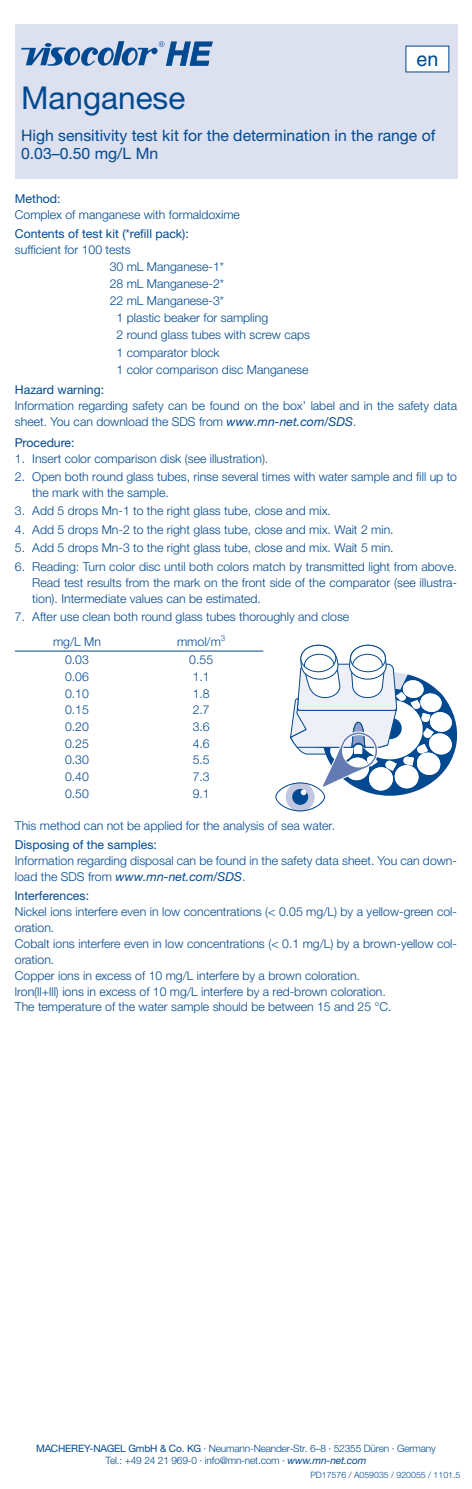
<style>
.page{position:relative;width:472px;height:1489px;background:#fff}
.page>*{position:absolute;margin:0;border:0;box-sizing:border-box;transform-origin:0 0}
.t1{font:31.5px "Helvetica Neue LTW1 G";color:#014990}
.t2{font:19.78px "Helvetica LT Pro";color:#014990}
.t3{font:15.75px/17.5px "Helvetica Neue LTW1 G";color:#014990}
.t4{font:300 12.25px/15.9px "Helvetica Neue LTW1 G";color:#014990}
.t5{font:12.25px "Helvetica Neue LTW1 G";color:#014990}
.t6{font:300 10.15px/12.2px "Helvetica Neue LTW1 G";letter-spacing:-.02em;color:#014990;text-align:center}
.t7{font:300 8.75px "Helvetica Neue LTW1 G";color:#014990}
.s1{font-weight:400;font-style:italic}
.s2{font-weight:400}
</style>
<div class="page">
<div style="left:15px;top:25px;width:441px;height:50px;background:#dde1ef"></div>
<div style="left:15px;top:67px;width:441px;height:51px;background:#dde1ef"></div>
<div style="left:15px;top:110px;width:441px;height:68px;background:#dde1ef"></div>
<svg style="left:21px;top:41px;width:191px;height:25px"></svg>
<hr style="left:15px;top:650px;width:124px;height:1px;background:#014990">
<hr style="left:139px;top:650px;width:124px;height:1px;background:#014990">
<svg style="left:275px;top:645px;width:181px;height:166px"></svg>
<div style="left:405px;top:46px;width:43px;height:26px;background:#fff"></div>
<h2 class="t2" style="left:416px;top:48px;width:23px">en</h2>
<h1 class="t1" style="left:21px;top:78px;width:165px">Manganese</h1>
<p class="t3" style="left:21px;top:127px;width:415px">High sensitivity test kit for the determination in the range of<br>0.03–0.50 mg/L Mn</p>
<p class="t5" style="left:15px;top:191px;width:47px">Method:</p>
<p class="t4" style="left:15px;top:206px;width:226px">Complex of manganese with formaldoxime</p>
<p class="t5" style="left:15px;top:226px;width:175px">Contents of test kit (*refill pack):</p>
<p class="t4" style="left:15px;top:241px;width:117px">sufficient for 100 tests</p>
<p class="t4" style="left:110px;top:258px;width:116px">30 mL Manganese-1*</p>
<p class="t4" style="left:110px;top:275px;width:116px">28 mL Manganese-2*</p>
<p class="t4" style="left:110px;top:293px;width:116px">22 mL Manganese-3*</p>
<p class="t4" style="left:116px;top:310px;width:153px">1 plastic beaker for sampling</p>
<p class="t4" style="left:116px;top:327px;width:195px">2 round glass tubes with screw caps</p>
<p class="t4" style="left:116px;top:344px;width:105px">1 comparator block</p>
<p class="t4" style="left:116px;top:361px;width:193px">1 color comparison disc Manganese</p>
<p class="t5" style="left:15px;top:382px;width:91px">Hazard warning:</p>
<p class="t4" style="left:15px;top:397px;width:443px">Information regarding safety can be found on the box’ label and in the safety data sheet. You can download the SDS from <span class="s1">www.mn-net.com/SDS</span>.</p>
<p class="t5" style="left:15px;top:435px;width:61px">Procedure:</p>
<p class="t4" style="left:15px;top:450px;width:255px">1. Insert color comparison disk (see illustration).</p>
<p class="t4" style="left:32px;top:468px;width:426px;text-indent:-17px">2. Open both round glass tubes, rinse several times with water sample and fill up to the mark with the sample.</p>
<p class="t4" style="left:15px;top:503px;width:317px">3. Add 5 drops Mn-1 to the right glass tube, close and mix.</p>
<p class="t4" style="left:15px;top:521px;width:380px">4. Add 5 drops Mn-2 to the right glass tube, close and mix. Wait 2 min.</p>
<p class="t4" style="left:15px;top:540px;width:380px">5. Add 5 drops Mn-3 to the right glass tube, close and mix. Wait 5 min.</p>
<p class="t4" style="left:32px;top:558px;width:426px;text-align:justify;text-indent:-17px">6. Reading: Turn color disc until both colors match by transmitted light from above.<br>Read test results from the mark on the front side of the comparator (see illustra&shy;tion). Intermediate values can be estimated.</p>
<p class="t4" style="left:53px;top:604px;width:297px;line-height:25.2px;text-indent:-38px">7. After use clean both round glass tubes thoroughly and close mg/L Mn</p>
<p class="t4" style="left:177px;top:633px;width:50px">mmol/m<sup>3</sup></p>
<p class="t4" style="left:65px;top:652px;width:25px">0.03</p>
<p class="t4" style="left:189px;top:652px;width:25px">0.55</p>
<p class="t4" style="left:65px;top:668px;width:25px">0.06</p>
<p class="t4" style="left:192px;top:668px;width:19px">1.1</p>
<p class="t4" style="left:65px;top:685px;width:25px">0.10</p>
<p class="t4" style="left:192px;top:685px;width:19px">1.8</p>
<p class="t4" style="left:65px;top:702px;width:25px">0.15</p>
<p class="t4" style="left:192px;top:702px;width:19px">2.7</p>
<p class="t4" style="left:65px;top:718px;width:25px">0.20</p>
<p class="t4" style="left:192px;top:718px;width:19px">3.6</p>
<p class="t4" style="left:65px;top:735px;width:25px">0.25</p>
<p class="t4" style="left:192px;top:735px;width:19px">4.6</p>
<p class="t4" style="left:65px;top:752px;width:25px">0.30</p>
<p class="t4" style="left:192px;top:752px;width:19px">5.5</p>
<p class="t4" style="left:65px;top:768px;width:25px">0.40</p>
<p class="t4" style="left:192px;top:768px;width:19px">7.3</p>
<p class="t4" style="left:65px;top:785px;width:25px">0.50</p>
<p class="t4" style="left:192px;top:785px;width:19px">9.1</p>
<p class="t4" style="left:15px;top:817px;width:321px">This method can not be applied for the analysis of sea water.</p>
<p class="t5" style="left:15px;top:837px;width:143px">Disposing of the samples:</p>
<p class="t4" style="left:15px;top:852px;width:443px">Information regarding disposal can be found in the safety data sheet. You can down&shy;load the SDS from <span class="s1">www.mn-net.com/SDS</span>.</p>
<p class="t5" style="left:15px;top:888px;width:76px">lnterferences:</p>
<p class="t4" style="left:15px;top:903px;width:443px">Nickel ions interfere even in low concentrations (&lt; 0.05 mg/L) by a yellow-green col&shy;oration.<br>Cobalt ions interfere even in low concentrations (&lt; 0.1 mg/L) by a brown-yellow col&shy;oration.<br>Copper ions in excess of 10 mg/L interfere by a brown coloration.<br>lron(ll+lll) ions in excess of 10 mg/L interfere by a red-brown coloration.<br>The temperature of the water sample should be between 15 and 25 °C.</p>
<p class="t6" style="left:36px;top:1441px;width:401px"><span class="s2">MACHEREY-NAGEL GmbH &amp; Co. KG</span> · Neumann-Neander-Str. 6–8 · 52355 Düren · Germany<br>Tel.: +49 24 21 969-0 · info@mn-net.com · <span class="s1">www.mn-net.com</span></p>
<p class="t7" style="left:310px;top:1469px;width:151px">PD17576 / A059035 / 920055 / 1101.5</p>
</div>
